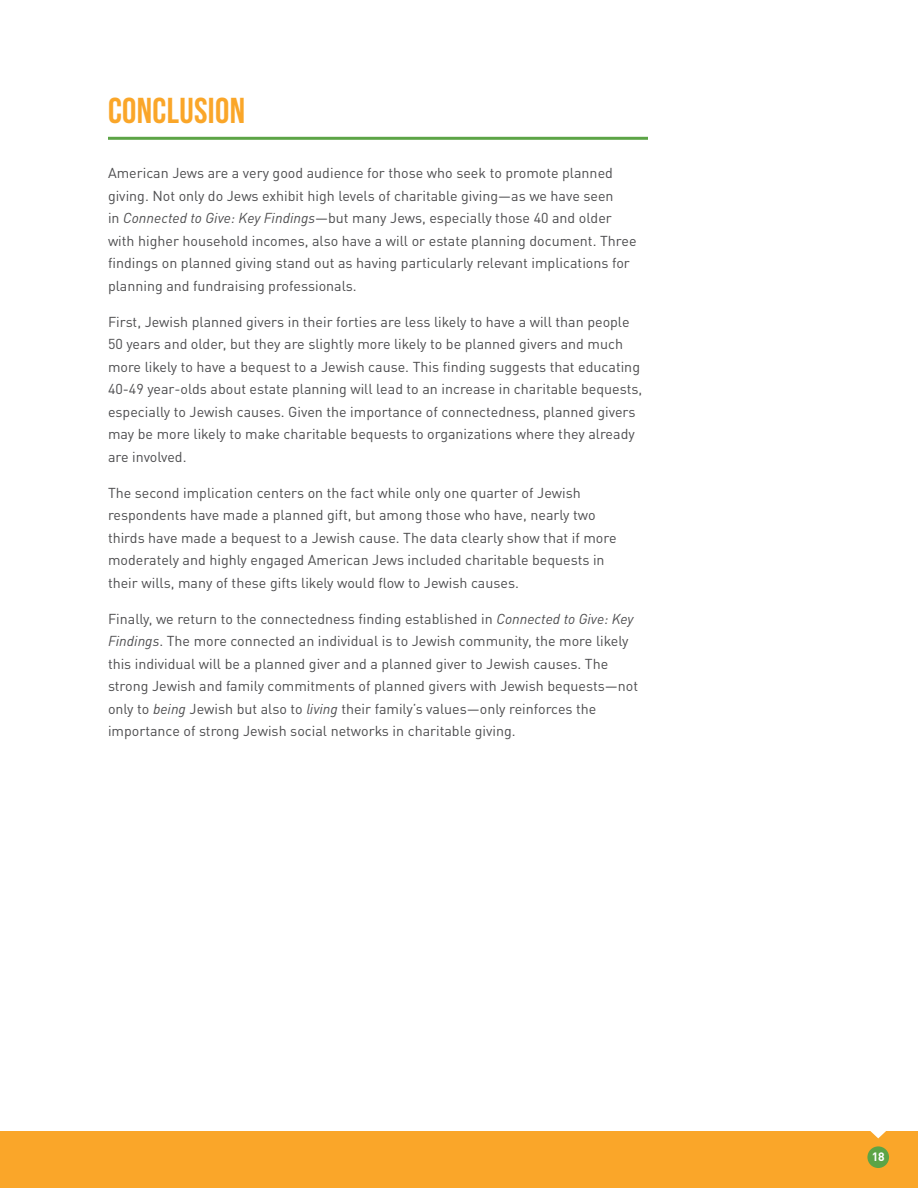
<style>
.page{position:relative;width:918px;height:1188px;background:#fff}
.page>*{position:absolute;margin:0;border:0;box-sizing:border-box;transform-origin:0 0}
.t1{font:36px "Bebas Neue";letter-spacing:.01em;color:#faa629}
.t2{font:14.25px/22.5px "DIN Pro";color:#4d4d4f}
.t3{font:700 12px "DIN Pro";color:#fff}
.s1{font-style:italic}
</style>
<div class="page">
<div style="left:0;top:1131px;width:918px;height:57px;background:#faa629"></div>
<div style="left:867px;top:1146px;width:22px;height:22px;background:#5ca446;border-radius:50%"></div>
<svg style="left:870px;top:1131px;width:16px;height:7px"></svg>
<hr style="left:108px;top:137px;width:540px;height:3px;background:#5ca446">
<h1 class="t1" style="left:108px;top:91px;width:139px">CONCLUSION</h1>
<p class="t2" style="left:108px;top:160px;width:530px">American Jews are a very good audience for those who seek to promote planned giving. Not only do Jews exhibit high levels of charitable giving—as we have seen<br>in <span class="s1">Connected to Give: Key Findings</span>—but many Jews, especially those 40 and older with higher household incomes, also have a will or estate planning document. Three findings on planned giving stand out as having particularly relevant implications for planning and fundraising professionals.</p>
<p class="t2" style="left:108px;top:309px;width:536px">First, Jewish planned givers in their forties are less likely to have a will than people 50 years and older, but they are slightly more likely to be planned givers and much more likely to have a bequest to a Jewish cause. This finding suggests that educating 40-49 year-olds about estate planning will lead to an increase in charitable bequests, especially to Jewish causes. Given the importance of connectedness, planned givers may be more likely to make charitable bequests to organizations where they already are involved.</p>
<p class="t2" style="left:108px;top:480px;width:510px">The second implication centers on the fact while only one quarter of Jewish respondents have made a planned gift, but among those who have, nearly two thirds have made a bequest to a Jewish cause. The data clearly show that if more moderately and highly engaged American Jews included charitable bequests in their wills, many of these gifts likely would flow to Jewish causes.</p>
<p class="t2" style="left:108px;top:606px;width:532px">Finally, we return to the connectedness finding established in <span class="s1">Connected to Give: Key Findings</span>. The more connected an individual is to Jewish community, the more likely this individual will be a planned giver and a planned giver to Jewish causes. The strong Jewish and family commitments of planned givers with Jewish bequests—not only to <span class="s1">being</span> Jewish but also to <span class="s1">living</span> their family’s values—only reinforces the importance of strong Jewish social networks in charitable giving.</p>
<p class="t3" style="left:872px;top:1147px;width:15px">18</p>
</div>
